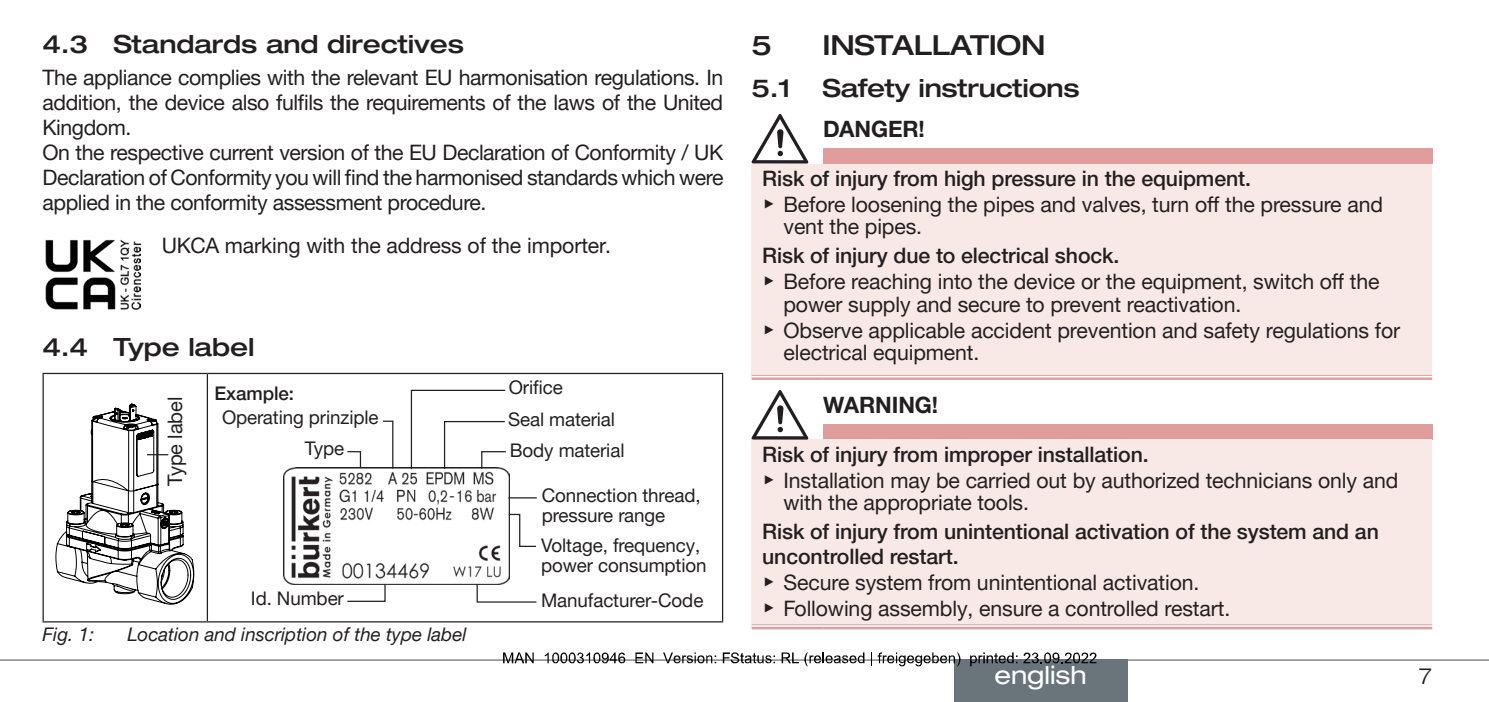
<style>
.page{position:relative;width:1489px;height:702px;background:#fff}
.page>*{position:absolute;margin:0;border:0;box-sizing:border-box;transform-origin:0 0}
.t1{font:500 expanded 27.5px "Helvetica Neue LTW1 G";letter-spacing:-.01em;color:#231f20}
.t2{font:500 expanded 25px "Helvetica Neue LTW1 G";letter-spacing:-.005em;color:#231f20}
.t3{font:expanded 25px "Helvetica Neue LTW1 G";color:#fff}
.SI-Wort{font:700 22.5px "Helvetica Neue LTW1 G";letter-spacing:-.005em;color:#231f20}
.t4{font:300 expanded 22.5px "Helvetica Neue LTW1 G";color:#231f20}
.Fließtext{font:21.25px/25px "Helvetica Neue LTW1 G";letter-spacing:-.005em;color:#231f20}
.SI-Art{font:500 21.25px/25px "Helvetica Neue LTW1 G";letter-spacing:-.005em;color:#231f20}
.Fließtext-2{font:20px "Helvetica Neue LTW1 G";letter-spacing:-.005em;color:#231f20}
.Beschriftung{font:18.75px/20px "Helvetica Neue LTW1 G";letter-spacing:-.005em;color:#231f20}
.t5{font:italic 18.75px "Helvetica Neue LTW1 G";color:#231f20}
.Beschriftung-2{font:500 18.75px "Helvetica Neue LTW1 G";letter-spacing:-.005em;color:#231f20}
.s1{font-family:"Arial Unicode MS"}
</style>
<div class="page">
<hr style="left:0;top:659px;width:1488px;height:1px;background:#6a747b">
<img style="left:46px;top:239px;width:94px;height:70px">
<hr style="left:43px;top:373px;width:164px;height:1px;background:#231f20">
<hr style="left:43px;top:374px;width:1px;height:247px;background:#231f20">
<hr style="left:207px;top:373px;width:516px;height:1px;background:#231f20">
<hr style="left:207px;top:374px;width:1px;height:247px;background:#231f20">
<hr style="left:722px;top:374px;width:1px;height:247px;background:#231f20">
<hr style="left:43px;top:621px;width:164px;height:1px;background:#231f20">
<hr style="left:207px;top:621px;width:516px;height:1px;background:#231f20">
<svg style="left:56px;top:404px;width:138px;height:200px"></svg>
<svg style="left:346px;top:451px;width:16px;height:17px"></svg>
<img style="left:284px;top:468px;width:225px;height:116px">
<svg style="left:381px;top:420px;width:13px;height:50px"></svg>
<svg style="left:410px;top:389px;width:97px;height:81px"></svg>
<svg style="left:346px;top:583px;width:40px;height:19px"></svg>
<svg style="left:508px;top:497px;width:28px;height:1px"></svg>
<svg style="left:476px;top:582px;width:61px;height:21px"></svg>
<svg style="left:507px;top:513px;width:29px;height:34px"></svg>
<div style="left:823px;top:148px;width:608px;height:15px;background:#df9e9c"></div>
<div style="left:751px;top:163px;width:680px;height:214px;background:#f8e9e7"></div>
<div style="left:751px;top:375px;width:72px;height:5px;background:#fff"></div>
<div style="left:823px;top:375px;width:608px;height:5px;background:#fff"></div>
<hr style="left:751px;top:375px;width:72px;height:1px;background:#df9e9c">
<hr style="left:751px;top:377px;width:72px;height:3px;background:#df9e9c">
<hr style="left:823px;top:375px;width:608px;height:1px;background:#df9e9c">
<hr style="left:823px;top:377px;width:608px;height:3px;background:#df9e9c">
<svg style="left:751px;top:114px;width:57px;height:49px"></svg>
<div style="left:823px;top:424px;width:608px;height:15px;background:#df9e9c"></div>
<div style="left:751px;top:439px;width:680px;height:187px;background:#f8e9e7"></div>
<hr style="left:751px;top:624px;width:72px;height:1px;background:#df9e9c">
<hr style="left:751px;top:626px;width:72px;height:3px;background:#df9e9c">
<hr style="left:823px;top:624px;width:608px;height:1px;background:#df9e9c">
<hr style="left:823px;top:626px;width:608px;height:3px;background:#df9e9c">
<svg style="left:751px;top:390px;width:57px;height:49px"></svg>
<div style="left:953px;top:659px;width:174px;height:43px;background:#6a747b"></div>
<svg style="left:503px;top:652px;width:30px;height:11px"></svg>
<svg style="left:545px;top:652px;width:80px;height:11px"></svg>
<svg style="left:635px;top:652px;width:18px;height:11px"></svg>
<svg style="left:663px;top:652px;width:53px;height:11px"></svg>
<svg style="left:722px;top:652px;width:53px;height:11px"></svg>
<svg style="left:781px;top:652px;width:83px;height:14px"></svg>
<svg style="left:871px;top:652px;width:89px;height:14px"></svg>
<svg style="left:970px;top:652px;width:47px;height:14px"></svg>
<svg style="left:1023px;top:652px;width:73px;height:11px"></svg>
<p class="t2" style="left:43px;top:28px;width:423px">4.3 Standards and directives</p>
<p class="Fließtext" style="left:43px;top:65px;width:682px;text-align:justify">The appliance complies with the relevant EU harmonisation regulations. In addition, the device also fulfils the requirements of the laws of the United Kingdom.</p>
<p class="Fließtext" style="left:43px;top:140px;width:682px;text-align:justify">On the respective current version of the EU Declaration of Conformity / UK Declaration of Conformity you will find the harmonised standards which were applied in the conformity assessment procedure.</p>
<p class="Fließtext" style="left:162px;top:232px;width:450px">UKCA marking with the address of the importer.</p>
<p class="t2" style="left:43px;top:331px;width:213px">4.4 Type label</p>
<p class="Fließtext-2" style="left:163px;top:485px;width:91px;rotate:-90deg">Type label</p>
<p class="Beschriftung-2" style="left:214px;top:382px;width:81px">Example:</p>
<p class="Beschriftung" style="left:222px;top:407px;width:158px">Operating prinziple</p>
<p class="Beschriftung" style="left:305px;top:438px;width:41px">Type</p>
<p class="Beschriftung" style="left:508px;top:377px;width:56px">Orifice</p>
<p class="Beschriftung" style="left:508px;top:409px;width:108px">Seal material</p>
<p class="Beschriftung" style="left:510px;top:440px;width:116px">Body material</p>
<p class="Beschriftung" style="left:541px;top:485px;width:160px">Connection thread, pressure range</p>
<p class="Beschriftung" style="left:541px;top:535px;width:167px">Voltage, frequency, power consumption</p>
<p class="Beschriftung" style="left:251px;top:588px;width:94px">Id. Number</p>
<p class="Beschriftung" style="left:541px;top:590px;width:164px">Manufacturer-Code</p>
<p class="t5" style="left:43px;top:622px;width:53px">Fig. 1:</p>
<p class="t5" style="left:128px;top:622px;width:340px">Location and inscription of the type label</p>
<p class="t1" style="left:751px;top:28px;width:22px">5</p>
<p class="t1" style="left:822px;top:28px;width:225px">INSTALLATION</p>
<p class="t2" style="left:751px;top:72px;width:41px">5.1</p>
<p class="t2" style="left:822px;top:72px;width:259px">Safety instructions</p>
<p class="SI-Wort" style="left:823px;top:115px;width:103px">DANGER!</p>
<p class="SI-Art" style="left:762px;top:166px;width:490px">Risk of injury from high pressure in the equipment.</p>
<p class="Fließtext" style="left:783px;top:193px;width:601px;line-height:22.5px;text-indent:-21px"><span class="s1">▶</span> Before loosening the pipes and valves, turn off the pressure and vent the pipes.</p>
<p class="SI-Art" style="left:762px;top:243px;width:359px">Risk of injury due to electrical shock.</p>
<p class="Fließtext" style="left:783px;top:270px;width:597px;line-height:22.5px;text-indent:-21px"><span class="s1">▶</span> Before reaching into the device or the equipment, switch off the power supply and secure to prevent reactivation.</p>
<p class="Fließtext" style="left:783px;top:318px;width:618px;line-height:22.5px;text-indent:-21px"><span class="s1">▶</span> Observe applicable accident prevention and safety regulations for electrical equipment.</p>
<p class="SI-Wort" style="left:823px;top:391px;width:116px">WARNING!</p>
<p class="SI-Art" style="left:762px;top:442px;width:388px">Risk of injury from improper installation.</p>
<p class="Fließtext" style="left:783px;top:469px;width:616px;line-height:22.5px;text-indent:-21px"><span class="s1">▶</span> Installation may be carried out by authorized technicians only and with the appropriate tools.</p>
<p class="SI-Art" style="left:762px;top:519px;width:618px">Risk of injury from unintentional activation of the system and an uncontrolled restart.</p>
<p class="Fließtext" style="left:762px;top:570px;width:438px"><span class="s1">▶</span> Secure system from unintentional activation.</p>
<p class="Fließtext" style="left:762px;top:596px;width:469px"><span class="s1">▶</span> Following assembly, ensure a controlled restart.</p>
<p class="t3" style="left:994px;top:659px;width:94px">english</p>
<p class="t4" style="left:1418px;top:661px;width:15px">7</p>
</div>
